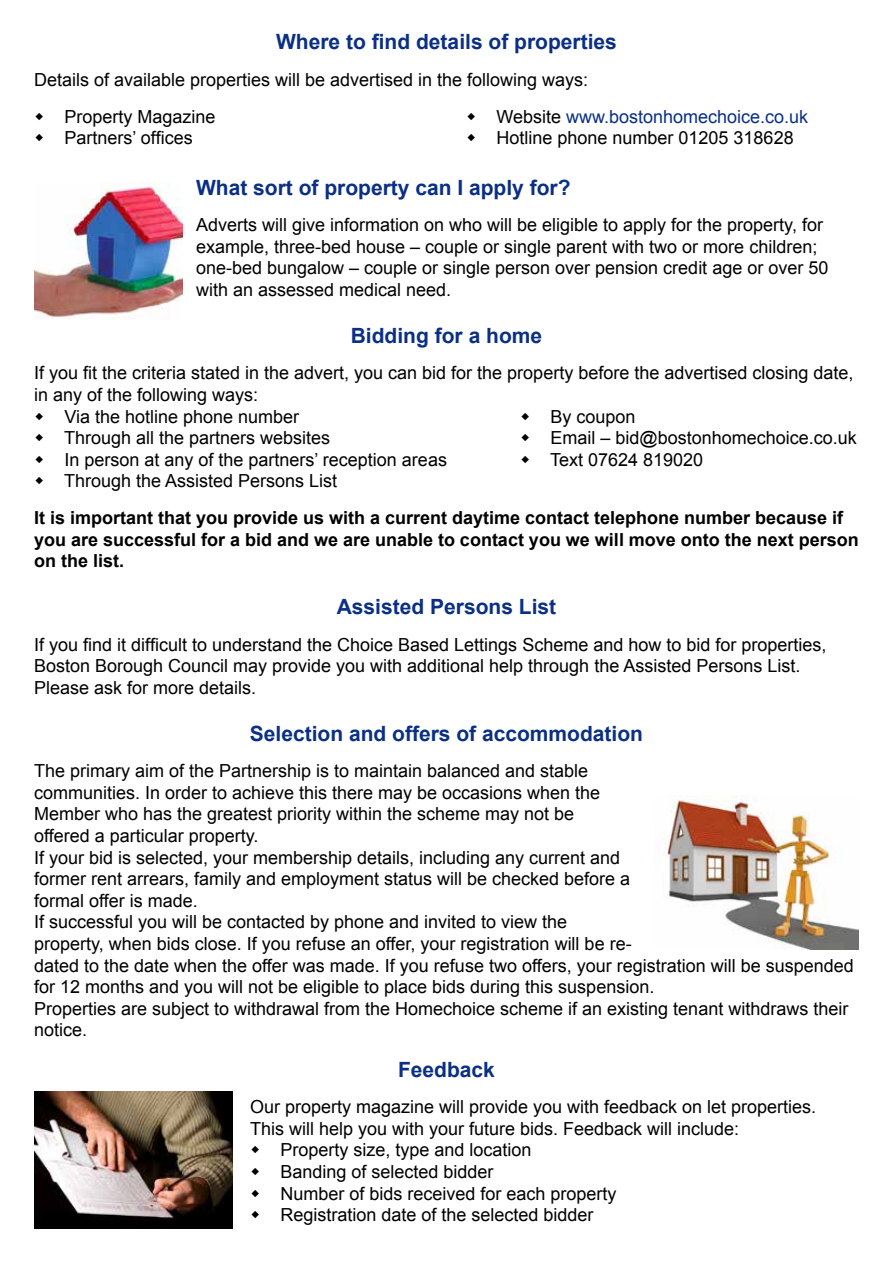
<style>
.page{position:relative;width:893px;height:1263px;background:#fff}
.page>*{position:absolute;margin:0;border:0;box-sizing:border-box;transform-origin:0 0}
.t1{font:700 21px "Arial";color:#0a2f85}
.t2{font:18px/21.6px "Arial";color:#000}
.t3{font:700 18px/21.6px "Arial";color:#000}
.t4{font:18px "Arial";color:#0a2f85}
.s1{color:#000}
</style>
<div class="page">
<img style="left:663px;top:796px;width:196px;height:153px">
<img style="left:34px;top:183px;width:148px;height:136px">
<img style="left:34px;top:1091px;width:198px;height:138px">
<svg style="left:34px;top:1156px;width:18px;height:1px"></svg>
<svg style="left:88px;top:1156px;width:18px;height:1px"></svg>
<svg style="left:142px;top:1156px;width:18px;height:1px"></svg>
<svg style="left:196px;top:1156px;width:18px;height:1px"></svg>
<svg style="left:34px;top:1178px;width:18px;height:1px"></svg>
<svg style="left:88px;top:1178px;width:18px;height:1px"></svg>
<svg style="left:142px;top:1178px;width:18px;height:1px"></svg>
<svg style="left:196px;top:1178px;width:18px;height:1px"></svg>
<svg style="left:34px;top:1199px;width:18px;height:1px"></svg>
<svg style="left:88px;top:1199px;width:18px;height:1px"></svg>
<svg style="left:142px;top:1199px;width:18px;height:1px"></svg>
<svg style="left:196px;top:1199px;width:18px;height:1px"></svg>
<svg style="left:34px;top:1221px;width:18px;height:1px"></svg>
<svg style="left:88px;top:1221px;width:18px;height:1px"></svg>
<svg style="left:142px;top:1221px;width:18px;height:1px"></svg>
<svg style="left:196px;top:1221px;width:18px;height:1px"></svg>
<p class="t1" style="left:276px;top:28px;width:342px">Where to find details of properties</p>
<p class="t2" style="left:64px;top:61px;width:525px;line-height:36.6px;text-indent:-30px">Details of available properties will be advertised in the following ways:<br>Property Magazine</p>
<p class="t4" style="left:496px;top:104px;width:313px"><span class="s1">Website</span> www.bostonhomechoice.co.uk</p>
<p class="t2" style="left:64px;top:127px;width:130px">Partners’ offices</p>
<p class="t2" style="left:496px;top:127px;width:299px">Hotline phone number 01205 318628</p>
<p class="t1" style="left:196px;top:173px;width:376px">What sort of property can I apply for?</p>
<p class="t2" style="left:196px;top:214px;width:634px">Adverts will give information on who will be eligible to apply for the property, for example, three-bed house – couple or single parent with two or more children; one-bed bungalow – couple or single person over pension credit age or over 50 with an assessed medical need.</p>
<p class="t1" style="left:351px;top:321px;width:193px">Bidding for a home</p>
<p class="t2" style="left:34px;top:362px;width:821px">If you fit the criteria stated in the advert, you can bid for the property before the advertised closing date,</p>
<p class="t2" style="left:34px;top:384px;width:226px">in any of the following ways:</p>
<p class="t2" style="left:64px;top:406px;width:236px">Via the hotline phone number</p>
<p class="t2" style="left:550px;top:406px;width:87px">By coupon</p>
<p class="t2" style="left:64px;top:427px;width:268px">Through all the partners websites</p>
<p class="t2" style="left:550px;top:427px;width:308px">Email – bid@bostonhomechoice.co.uk</p>
<p class="t2" style="left:64px;top:449px;width:384px">In person at any of the partners’ reception areas</p>
<p class="t2" style="left:550px;top:449px;width:155px">Text 07624 819020</p>
<p class="t2" style="left:64px;top:470px;width:275px">Through the Assisted Persons List</p>
<p class="t3" style="left:34px;top:507px;width:826px">It is important that you provide us with a current daytime contact telephone number because if you are successful for a bid and we are unable to contact you we will move onto the next person on the list.</p>
<p class="t1" style="left:337px;top:593px;width:221px">Assisted Persons List</p>
<p class="t2" style="left:34px;top:634px;width:794px">If you find it difficult to understand the Choice Based Lettings Scheme and how to bid for properties,<br>Boston Borough Council may provide you with additional help through the Assisted Persons List.<br>Please ask for more details.</p>
<p class="t1" style="left:250px;top:719px;width:395px">Selection and offers of accommodation</p>
<p class="t2" style="left:34px;top:760px;width:821px">The primary aim of the Partnership is to maintain balanced and stable<br>communities. In order to achieve this there may be occasions when the<br>Member who has the greatest priority within the scheme may not be<br>offered a particular property.<br>If your bid is selected, your membership details, including any current and<br>former rent arrears, family and employment status will be checked before a<br>formal offer is made.<br>If successful you will be contacted by phone and invited to view the<br>property, when bids close. If you refuse an offer, your registration will be re-<br>dated to the date when the offer was made. If you refuse two offers, your registration will be suspended for 12 months and you will not be eligible to place bids during this suspension.<br>Properties are subject to withdrawal from the Homechoice scheme if an existing tenant withdraws their notice.</p>
<p class="t1" style="left:398px;top:1055px;width:98px">Feedback</p>
<p class="t2" style="left:250px;top:1096px;width:568px">Our property magazine will provide you with feedback on let properties.</p>
<p class="t2" style="left:250px;top:1118px;width:491px">This will help you with your future bids. Feedback will include:</p>
<p class="t2" style="left:280px;top:1139px;width:253px">Property size, type and location</p>
<p class="t2" style="left:280px;top:1161px;width:215px">Banding of selected bidder</p>
<p class="t2" style="left:280px;top:1183px;width:338px">Number of bids received for each property</p>
<p class="t2" style="left:280px;top:1204px;width:315px">Registration date of the selected bidder</p>
</div>
